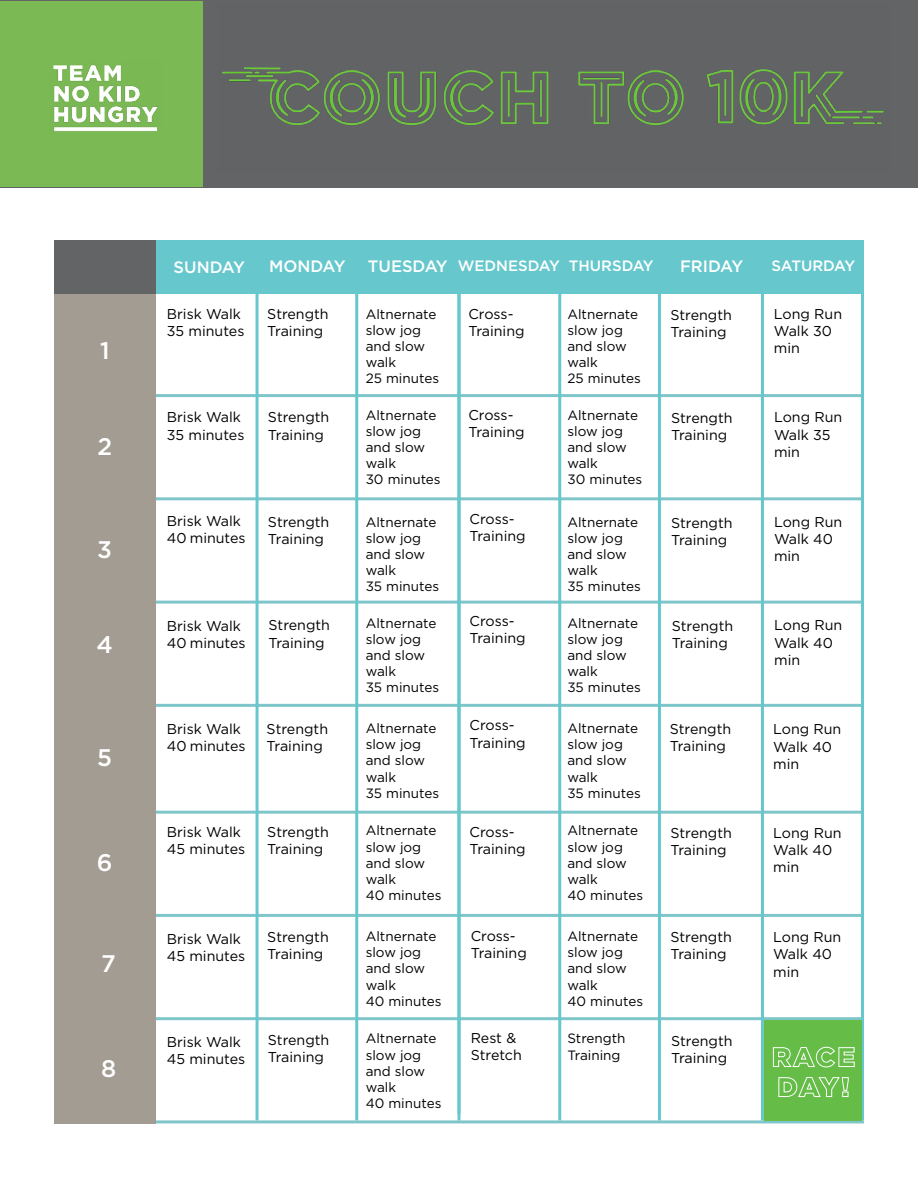
<style>
.page{position:relative;width:918px;height:1188px;background:#fff}
.page>*{position:absolute;margin:0;border:0;box-sizing:border-box;transform-origin:0 0}
.t1{font:500 24px "Gotham";color:#fff}
.t2{font:500 16.5px "Gotham";color:#fff}
.t3{font:500 15px "Gotham";color:#fff}
.t4{font:14.25px/17.1px "Gotham";color:#000}
.t5{font:13.5px/16.2px "Gotham";color:#000}
.s1{font-size:16.5px}
</style>
<div class="page">
<hr style="left:144px;top:394px;width:718px;height:3px;background:#7fc6ca">
<hr style="left:145px;top:497px;width:718px;height:3px;background:#7fc6ca">
<hr style="left:145px;top:601px;width:719px;height:3px;background:#7fc6ca">
<hr style="left:145px;top:704px;width:719px;height:3px;background:#7fc6ca">
<hr style="left:144px;top:811px;width:718px;height:3px;background:#7fc6ca">
<hr style="left:145px;top:914px;width:718px;height:3px;background:#7fc6ca">
<hr style="left:145px;top:1017px;width:719px;height:3px;background:#7fc6ca">
<hr style="left:145px;top:1120px;width:719px;height:3px;background:#7fc6ca">
<div style="left:54px;top:240px;width:102px;height:883px;background:#a39c92"></div>
<div style="left:0;top:0;width:918px;height:188px;background:#636466"></div>
<div style="left:154px;top:240px;width:710px;height:54px;background:#66c8cd"></div>
<hr style="left:256px;top:259px;width:3px;height:861px;background:#66c8cd">
<hr style="left:355px;top:259px;width:3px;height:861px;background:#66c8cd">
<hr style="left:458px;top:259px;width:3px;height:861px;background:#66c8cd">
<hr style="left:457px;top:253px;width:3px;height:861px;background:#66c8cd">
<hr style="left:558px;top:253px;width:3px;height:867px;background:#66c8cd">
<hr style="left:658px;top:259px;width:3px;height:861px;background:#66c8cd">
<hr style="left:761px;top:253px;width:3px;height:867px;background:#66c8cd">
<hr style="left:861px;top:259px;width:3px;height:861px;background:#66c8cd">
<div style="left:54px;top:240px;width:102px;height:54px;background:#636466"></div>
<img style="left:222px;top:67px;width:662px;height:58px">
<div style="left:764px;top:1020px;width:97px;height:100px;background:#65bc46"></div>
<svg style="left:773px;top:1047px;width:82px;height:21px"></svg>
<svg style="left:778px;top:1077px;width:71px;height:20px"></svg>
<div style="left:0;top:1px;width:202px;height:186px;background:#7bb955"></div>
<img style="left:53px;top:65px;width:105px;height:67px">
<h1 class="t1" style="left:100px;top:335px;width:11px">1</h1>
<h1 class="t1" style="left:97px;top:430px;width:16px">2</h1>
<h1 class="t1" style="left:97px;top:534px;width:16px">3</h1>
<h1 class="t1" style="left:97px;top:629px;width:18px">4</h1>
<h1 class="t1" style="left:97px;top:742px;width:16px">5</h1>
<h1 class="t1" style="left:97px;top:847px;width:17px">6</h1>
<h1 class="t1" style="left:101px;top:948px;width:16px">7</h1>
<h1 class="t1" style="left:101px;top:1053px;width:17px">8</h1>
<p class="t2" style="left:174px;top:256px;width:73px">SUNDAY</p>
<p class="t2" style="left:269px;top:256px;width:78px">MONDAY</p>
<p class="t3" style="left:368px;top:256px;width:287px"><span class="s1">TUESDAY</span> WEDNESDAY THURSDAY</p>
<p class="t2" style="left:680px;top:256px;width:65px">FRIDAY</p>
<p class="t3" style="left:771px;top:256px;width:85px">SATURDAY</p>
<p class="t4" style="left:167px;top:305px;width:79px">Brisk Walk<br>35 minutes</p>
<p class="t4" style="left:267px;top:305px;width:63px">Strength<br>Training</p>
<p class="t5" style="left:366px;top:305px;width:75px">Altnernate slow jog and slow walk<br>25 minutes</p>
<p class="t4" style="left:468px;top:305px;width:58px">Cross-<br>Training</p>
<p class="t4" style="left:774px;top:305px;width:70px">Long Run<br>Walk 30 min</p>
<p class="t4" style="left:167px;top:409px;width:79px">Brisk Walk<br>35 minutes</p>
<p class="t5" style="left:567px;top:305px;width:75px">Altnernate slow jog and slow walk<br>25 minutes</p>
<p class="t5" style="left:567px;top:406px;width:76px">Altnernate slow jog and slow walk<br>30 minutes</p>
<p class="t5" style="left:567px;top:513px;width:75px">Altnernate slow jog and slow walk<br>35 minutes</p>
<p class="t5" style="left:567px;top:614px;width:75px">Altnernate slow jog and slow walk<br>35 minutes</p>
<p class="t5" style="left:567px;top:720px;width:75px">Altnernate slow jog and slow walk<br>35 minutes</p>
<p class="t5" style="left:567px;top:822px;width:77px">Altnernate slow jog and slow walk<br>40 minutes</p>
<p class="t5" style="left:567px;top:928px;width:77px">Altnernate slow jog and slow walk<br>40 minutes</p>
<p class="t5" style="left:567px;top:1030px;width:60px">Strength<br>Training</p>
<p class="t4" style="left:670px;top:306px;width:63px">Strength<br>Training</p>
<p class="t5" style="left:366px;top:406px;width:76px">Altnernate slow jog and slow walk<br>30 minutes</p>
<p class="t5" style="left:366px;top:513px;width:75px">Altnernate slow jog and slow walk<br>35 minutes</p>
<p class="t5" style="left:366px;top:614px;width:75px">Altnernate slow jog and slow walk<br>35 minutes</p>
<p class="t5" style="left:366px;top:720px;width:75px">Altnernate slow jog and slow walk<br>35 minutes</p>
<p class="t5" style="left:366px;top:822px;width:77px">Altnernate slow jog and slow walk<br>40 minutes</p>
<p class="t5" style="left:366px;top:928px;width:77px">Altnernate slow jog and slow walk<br>40 minutes</p>
<p class="t5" style="left:366px;top:1030px;width:77px">Altnernate slow jog and slow walk<br>40 minutes</p>
<p class="t4" style="left:468px;top:406px;width:58px">Cross-<br>Training</p>
<p class="t4" style="left:268px;top:409px;width:63px">Strength<br>Training</p>
<p class="t4" style="left:774px;top:409px;width:70px">Long Run<br>Walk 35 min</p>
<p class="t4" style="left:671px;top:409px;width:63px">Strength<br>Training</p>
<p class="t4" style="left:470px;top:510px;width:58px">Cross-<br>Training</p>
<p class="t4" style="left:167px;top:512px;width:80px">Brisk Walk<br>40 minutes</p>
<p class="t4" style="left:268px;top:513px;width:63px">Strength<br>Training</p>
<p class="t4" style="left:774px;top:513px;width:70px">Long Run<br>Walk 40 min</p>
<p class="t4" style="left:671px;top:514px;width:63px">Strength<br>Training</p>
<p class="t4" style="left:470px;top:612px;width:58px">Cross-<br>Training</p>
<p class="t4" style="left:269px;top:617px;width:63px">Strength<br>Training</p>
<p class="t4" style="left:167px;top:617px;width:80px">Brisk Walk<br>40 minutes</p>
<p class="t4" style="left:774px;top:617px;width:70px">Long Run<br>Walk 40 min</p>
<p class="t4" style="left:672px;top:617px;width:63px">Strength<br>Training</p>
<p class="t4" style="left:470px;top:717px;width:58px">Cross-<br>Training</p>
<p class="t4" style="left:267px;top:720px;width:63px">Strength<br>Training</p>
<p class="t4" style="left:167px;top:720px;width:80px">Brisk Walk<br>40 minutes</p>
<p class="t4" style="left:670px;top:720px;width:63px">Strength<br>Training</p>
<p class="t4" style="left:773px;top:721px;width:70px">Long Run<br>Walk 40 min</p>
<p class="t4" style="left:267px;top:823px;width:63px">Strength<br>Training</p>
<p class="t4" style="left:167px;top:823px;width:80px">Brisk Walk<br>45 minutes</p>
<p class="t4" style="left:670px;top:824px;width:63px">Strength<br>Training</p>
<p class="t4" style="left:470px;top:823px;width:58px">Cross-<br>Training</p>
<p class="t4" style="left:773px;top:824px;width:70px">Long Run<br>Walk 40 min</p>
<p class="t4" style="left:471px;top:927px;width:58px">Cross-<br>Training</p>
<p class="t4" style="left:267px;top:928px;width:63px">Strength<br>Training</p>
<p class="t4" style="left:670px;top:928px;width:63px">Strength<br>Training</p>
<p class="t4" style="left:773px;top:928px;width:70px">Long Run<br>Walk 40 min</p>
<p class="t4" style="left:167px;top:930px;width:80px">Brisk Walk<br>45 minutes</p>
<p class="t4" style="left:471px;top:1029px;width:53px">Rest &amp;<br>Stretch</p>
<p class="t4" style="left:268px;top:1031px;width:63px">Strength<br>Training</p>
<p class="t4" style="left:671px;top:1032px;width:63px">Strength<br>Training</p>
<p class="t4" style="left:167px;top:1033px;width:80px">Brisk Walk<br>45 minutes</p>
</div>
